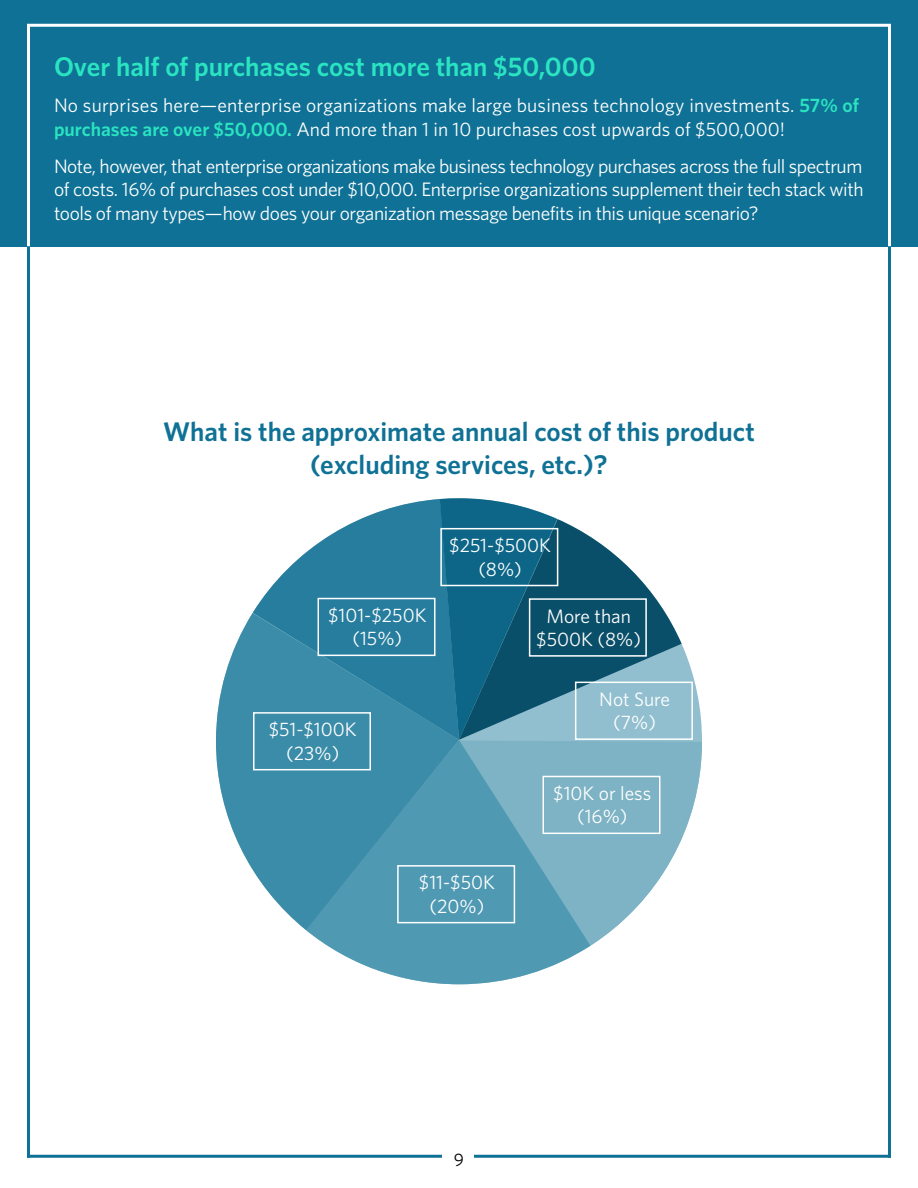
<style>
.page{position:relative;width:918px;height:1188px;background:#fff}
.page>*{position:absolute;margin:0;border:0;box-sizing:border-box;transform-origin:0 0}
.Subheader{font:600 27px/32.4px "Whitney";color:#0f7195;text-align:center}
.Subheader-2{font:600 27px "Whitney";color:#2ae4c1}
.Body{font:19.5px/23.4px "Whitney";color:#fff;text-align:center}
.t1{font:18px "Whitney";color:#000}
.s1{font-weight:600;color:#2ae4c1}
</style>
<div class="page">
<div style="left:0;top:0;width:918px;height:246px;background:#0f7195"></div>
<hr style="left:27px;top:246px;width:3px;height:912px;background:#0f7195">
<hr style="left:888px;top:246px;width:3px;height:912px;background:#0f7195">
<hr style="left:27px;top:1155px;width:864px;height:3px;background:#0f7195">
<svg style="left:590px;top:741px;width:112px;height:205px;fill:#7db3c4"></svg>
<svg style="left:306px;top:740px;width:284px;height:244px;background:#71acc0"></svg>
<svg style="left:216px;top:613px;width:243px;height:317px;background:#599eb6"></svg>
<svg style="left:253px;top:499px;width:187px;height:241px;fill:#267d9e"></svg>
<svg style="left:440px;top:498px;width:117px;height:242px;background:#307e9b"></svg>
<svg style="left:459px;top:519px;width:223px;height:221px;background:#488399"></svg>
<div style="left:543px;top:776px;width:117px;height:58px;border:2px solid #fff"></div>
<div style="left:397px;top:865px;width:118px;height:58px;border:2px solid #fff"></div>
<div style="left:253px;top:712px;width:118px;height:58px;border:2px solid #fff"></div>
<div style="left:318px;top:598px;width:118px;height:58px;border:2px solid #fff"></div>
<div style="left:440px;top:528px;width:118px;height:58px;border:2px solid #fff"></div>
<div style="left:529px;top:598px;width:118px;height:59px;border:2px solid #fff"></div>
<div style="left:575px;top:682px;width:118px;height:58px;border:2px solid #fff"></div>
<div style="left:443px;top:1152px;width:31px;height:17px;background:#fff"></div>
<p class="Subheader-2" style="left:54px;top:48px;width:543px">Over half of purchases cost more than $50,000</p>
<p class="Body" style="left:54px;top:94px;width:807px;text-align:left">No surprises here—enterprise organizations make large business technology investments. <span class="s1">57% of purchases are over $50,000.</span> And more than 1 in 10 purchases cost upwards of $500,000!</p>
<p class="Body" style="left:54px;top:154px;width:811px;text-align:justify">Note, however, that enterprise organizations make business technology purchases across the full spectrum of costs. 16% of purchases cost under $10,000. Enterprise organizations supplement their tech stack with tools of many types—how does your organization message benefits in this unique scenario?</p>
<p class="Subheader" style="left:163px;top:415px;width:593px">What is the approximate annual cost of this product (excluding services, etc.)?</p>
<p class="Body" style="left:328px;top:603px;width:100px">$101-$250K (15%)</p>
<p class="Body" style="left:269px;top:717px;width:89px">$51-$100K (23%)</p>
<p class="Body" style="left:449px;top:533px;width:103px">$251-$500K (8%)</p>
<p class="Body" style="left:536px;top:604px;width:106px">More than $500K (8%)</p>
<p class="Body" style="left:599px;top:687px;width:72px">Not Sure (7%)</p>
<p class="Body" style="left:553px;top:781px;width:100px">$10K or less (16%)</p>
<p class="Body" style="left:419px;top:870px;width:78px">$11-$50K (20%)</p>
<p class="t1" style="left:454px;top:1148px;width:12px">9</p>
</div>
